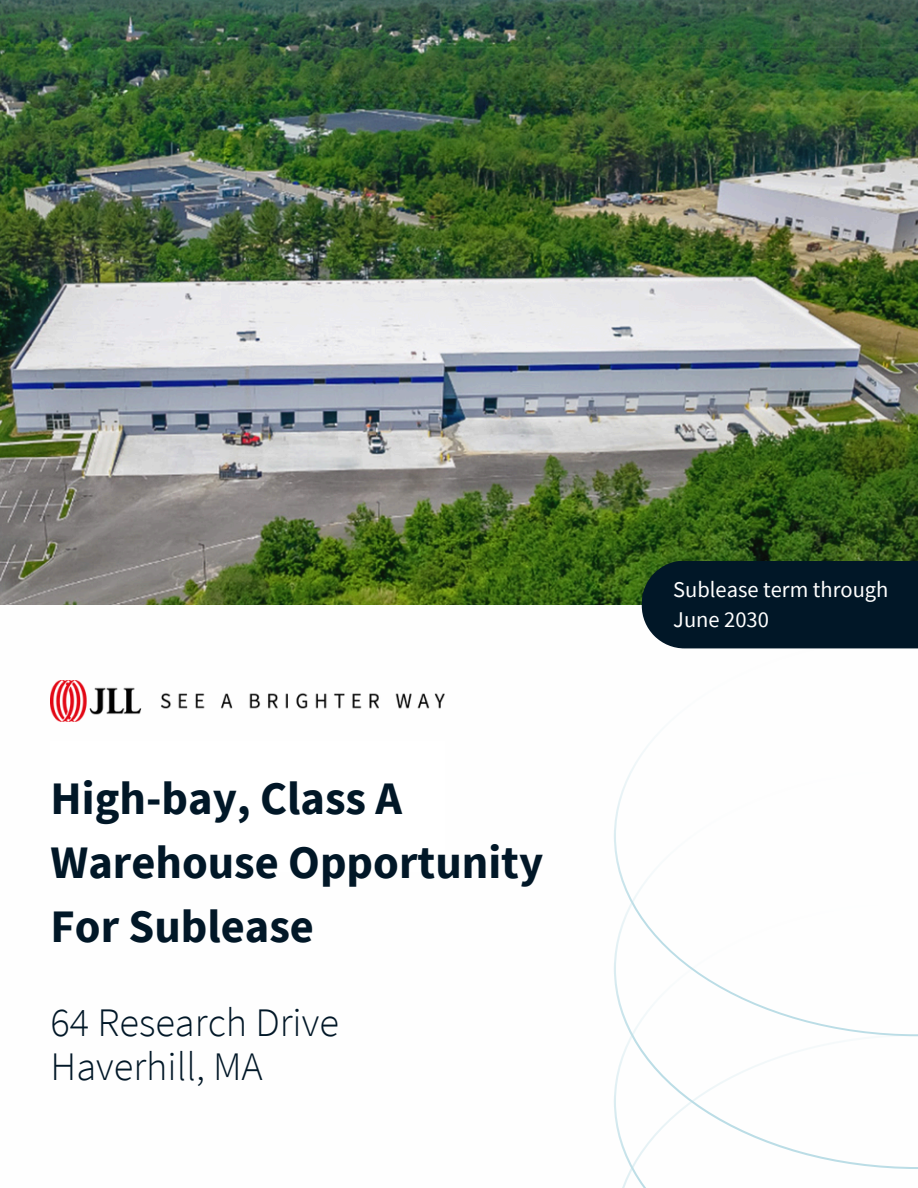
<style>
.page{position:relative;width:918px;height:1188px;background:#fff}
.page>*{position:absolute;margin:0;border:0;box-sizing:border-box;transform-origin:0 0}
.t1{font:700 46.5px/64.2px "Source Sans Pro";color:#011727}
.t2{font:300 40.5px/43.8px "Source Sans Pro";color:#011727}
.t3{font:22.5px "Source Sans Pro";color:#fff}
</style>
<div class="page">
<svg style="left:614px;top:1036px;width:304px;height:133px"></svg>
<svg style="left:614px;top:648px;width:304px;height:388px"></svg>
<img style="left:0;top:0;width:918px;height:604px">
<img style="left:51px;top:681px;width:393px;height:40px">
<div style="left:642px;top:561px;width:276px;height:87px;background:#011727"></div>
<p class="t1" style="left:51px;top:765px;width:494px">High-bay, Class A<br>Warehouse Opportunity<br>For Sublease</p>
<p class="t2" style="left:51px;top:1000px;width:290px">64 Research Drive<br>Haverhill, MA</p>
<p class="t3" style="left:673px;top:574px;width:217px">Sublease term through</p>
<p class="t3" style="left:673px;top:605px;width:97px">June 2030</p>
</div>
